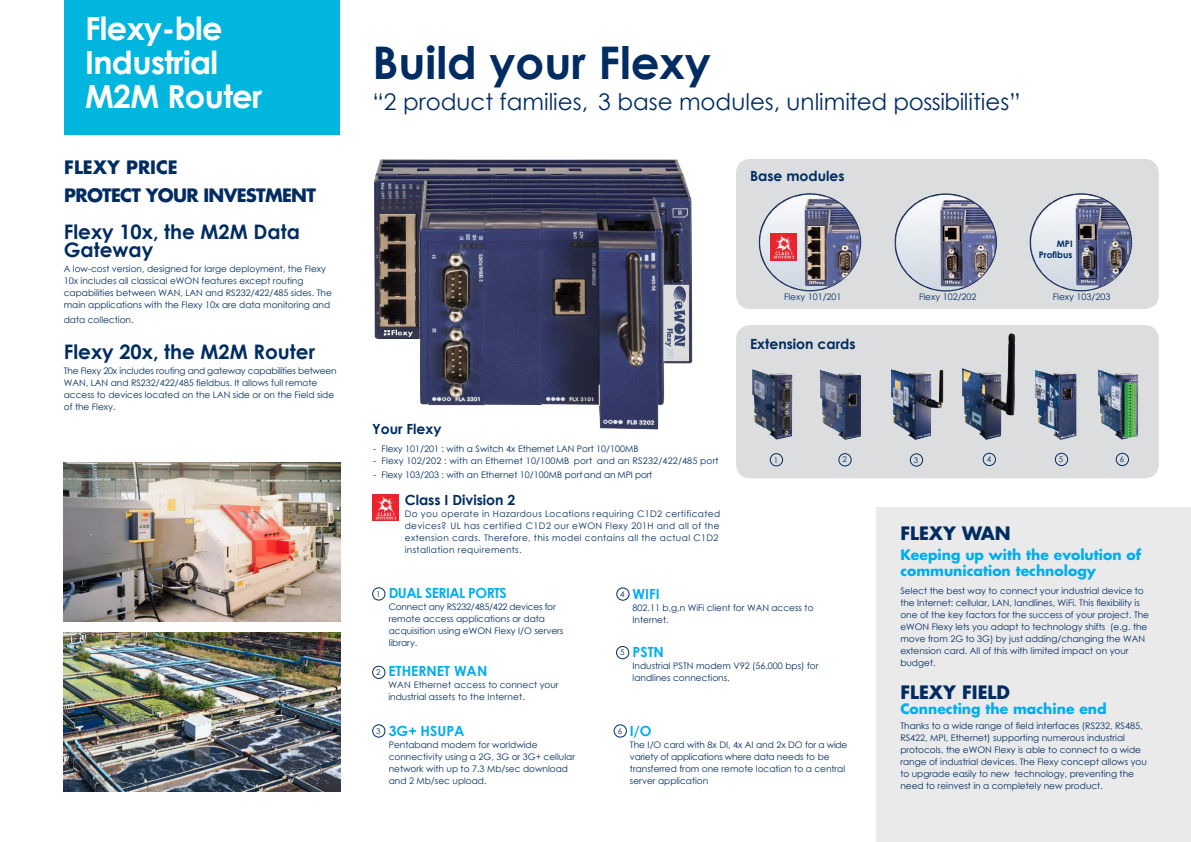
<style>
.page{position:relative;width:1191px;height:842px;background:#fff}
.page>*{position:absolute;margin:0;border:0;box-sizing:border-box;transform-origin:0 0}
.t1{font:700 45px "Century Gothic";color:#002c62}
.t2{font:700 32px/34px "Century Gothic";letter-spacing:-.02em;color:#fff}
.t3{font:23px "Century Gothic";color:#002c62}
.t4{font:700 20px/18px "Century Gothic";color:#002c62}
.t5{font:700 18px/28px "Futura Std";letter-spacing:-.04em;color:#002c62}
.t6{font:700 18px "Futura Std";color:#002c62}
.t7{font:700 14px/16px "Futura Std";color:#00aeef}
.t8{font:700 14px "Century Gothic";color:#002c62}
.t9{font:700 14px "Century Gothic";color:#00aeef}
.t10{font:700 14px "Century Gothic";letter-spacing:-.04em;color:#00aeef}
.t11{font:9px/12px "Century Gothic";color:#002c62}
.t12{font:9px/12px "Century Gothic";letter-spacing:.04em;color:#002c62}
.t13{font:9px/12px "Century Gothic";letter-spacing:.02em;color:#002c62}
.t14{font:700 9px/11px "Century Gothic";color:#002c62;text-align:right}
.t15{font:8px "Century Gothic";color:#002c62}
</style>
<div class="page">
<img style="left:64px;top:463px;width:276px;height:159px">
<img style="left:64px;top:633px;width:276px;height:158px">
<img style="left:374px;top:159px;width:319px;height:271px">
<div style="left:736px;top:159px;width:422px;height:150px;background:#dcdddf;border-radius:14px"></div>
<div style="left:736px;top:325px;width:422px;height:153px;background:#dcdddf;border-radius:14px"></div>
<img style="left:758px;top:193px;width:375px;height:99px">
<img style="left:820px;top:370px;width:41px;height:70px">
<img style="left:891px;top:369px;width:53px;height:71px">
<img style="left:962px;top:333px;width:53px;height:107px">
<img style="left:1035px;top:370px;width:42px;height:70px">
<img style="left:1097px;top:369px;width:42px;height:71px">
<div style="left:770px;top:453px;width:13px;height:13px;border:1px solid #002c62;border-radius:50%"></div>
<div style="left:838px;top:453px;width:13px;height:13px;border:1px solid #002c62;border-radius:50%"></div>
<div style="left:910px;top:454px;width:13px;height:12px;border:1px solid #002c62;border-radius:50%"></div>
<div style="left:983px;top:453px;width:12px;height:13px;border:1px solid #002c62;border-radius:50%"></div>
<div style="left:1055px;top:453px;width:12px;height:13px;border:1px solid #002c62;border-radius:50%"></div>
<div style="left:1116px;top:453px;width:12px;height:13px;border:1px solid #002c62;border-radius:50%"></div>
<div style="left:876px;top:507px;width:315px;height:335px;background:#eaeaeb"></div>
<img style="left:752px;top:369px;width:41px;height:71px">
<div style="left:64px;top:0;width:276px;height:135px;background:#00b6de"></div>
<div style="left:372px;top:587px;width:13px;height:13px;border:1px solid #002c62;border-radius:50%"></div>
<div style="left:372px;top:666px;width:13px;height:13px;border:1px solid #002c62;border-radius:50%"></div>
<div style="left:372px;top:725px;width:13px;height:12px;border:1px solid #002c62;border-radius:50%"></div>
<div style="left:616px;top:588px;width:13px;height:12px;border:1px solid #002c62;border-radius:50%"></div>
<div style="left:616px;top:646px;width:13px;height:13px;border:1px solid #002c62;border-radius:50%"></div>
<img style="left:770px;top:234px;width:26px;height:26px">
<div style="left:614px;top:725px;width:12px;height:12px;border:1px solid #002c62;border-radius:50%"></div>
<img style="left:372px;top:494px;width:26px;height:26px">
<h2 class="t2" style="left:85px;top:10px;width:179px">Flexy-ble<br>Industrial<br>M2M Router</h2>
<h1 class="t1" style="left:372px;top:29px;width:340px">Build your Flexy</h1>
<h3 class="t3" style="left:372px;top:86px;width:649px">“2 product families, 3 base modules, unlimited possibilities”</h3>
<h3 class="t5" style="left:64px;top:153px;width:253px">FLEXY PRICE<br>PROTECT YOUR INVESTMENT</h3>
<h3 class="t8" style="left:750px;top:166px;width:96px">Base modules</h3>
<h3 class="t4" style="left:64px;top:222px;width:237px">Flexy 10x, the M2M Data<br>Gateway</h3>
<p class="t11" style="left:64px;top:262px;width:270px">A low-cost version, designed for large deployment, the Flexy 10x includes all classical eWON features except routing capabilities between WAN, LAN and RS232/422/485 sides. The main applications with the Flexy 10x are data monitoring and</p>
<p class="t11" style="left:64px;top:313px;width:71px">data collection.</p>
<h3 class="t4" style="left:64px;top:342px;width:253px">Flexy 20x, the M2M Router</h3>
<p class="t11" style="left:64px;top:364px;width:274px">The Flexy 20x includes routing and gateway capabilities between WAN, LAN and RS232/422/485 fieldbus. It allows full remote access to devices located on the LAN side or on the Field side of the Flexy.</p>
<p class="t14" style="left:1038px;top:238px;width:35px">MPI<br>Profibus</p>
<p class="t11" style="left:784px;top:291px;width:59px">Flexy 101/201</p>
<p class="t11" style="left:919px;top:291px;width:59px">Flexy 102/202</p>
<p class="t11" style="left:1053px;top:291px;width:59px">Flexy 103/203</p>
<h3 class="t8" style="left:372px;top:418px;width:71px">Your Flexy</h3>
<p class="t11" style="left:373px;top:442px;width:267px">- Flexy 101/201 : with a Switch 4x Ethernet LAN Port 10/100MB</p>
<p class="t13" style="left:373px;top:455px;width:347px">- Flexy 102/202 : with an Ethernet 10/100MB port and an RS232/422/485 port</p>
<p class="t11" style="left:373px;top:468px;width:281px">- Flexy 103/203 : with an Ethernet 10/100MB port and an MPI port</p>
<h3 class="t8" style="left:405px;top:489px;width:112px">Class I Division 2</h3>
<p class="t12" style="left:405px;top:507px;width:317px">Do you operate in Hazardous Locations requiring C1D2 certificated devices? UL has certified C1D2 our eWON Flexy 201H and all of the extension cards. Therefore, this model contains all the actual C1D2 installation requirements.</p>
<h3 class="t8" style="left:750px;top:333px;width:107px">Extension cards</h3>
<p class="t15" style="left:774px;top:454px;width:6px">1</p>
<p class="t15" style="left:842px;top:453px;width:6px">2</p>
<p class="t15" style="left:914px;top:454px;width:6px">3</p>
<p class="t15" style="left:986px;top:454px;width:6px">4</p>
<p class="t15" style="left:1058px;top:454px;width:6px">5</p>
<p class="t15" style="left:1119px;top:454px;width:6px">6</p>
<h3 class="t6" style="left:900px;top:521px;width:112px">FLEXY WAN</h3>
<h3 class="t7" style="left:900px;top:547px;width:242px">Keeping up with the evolution of communication technology</h3>
<p class="t15" style="left:376px;top:588px;width:6px">1</p>
<p class="t15" style="left:376px;top:666px;width:6px">2</p>
<p class="t15" style="left:376px;top:725px;width:6px">3</p>
<h3 class="t10" style="left:389px;top:582px;width:120px">DUAL SERIAL PORTS</h3>
<p class="t11" style="left:389px;top:601px;width:176px">Connect any RS232/485/422 devices for remote access applications or data acquisition using eWON Flexy I/O servers library.</p>
<h3 class="t9" style="left:388px;top:661px;width:100px">ETHERNET WAN</h3>
<p class="t13" style="left:388px;top:679px;width:172px">WAN Ethernet access to connect your industrial assets to the Internet.</p>
<h3 class="t9" style="left:389px;top:720px;width:77px">3G+ HSUPA</h3>
<p class="t11" style="left:389px;top:738px;width:188px">Pentaband modem for worldwide connectivity using a 2G, 3G or 3G+ cellular network with up to 7.3 Mb/sec download and 2 Mb/sec upload.</p>
<p class="t15" style="left:620px;top:588px;width:6px">4</p>
<p class="t15" style="left:620px;top:647px;width:6px">5</p>
<h3 class="t9" style="left:632px;top:583px;width:29px">WIFI</h3>
<p class="t11" style="left:632px;top:601px;width:182px">802.11 b,g,n WiFi client for WAN access to<br>Internet.</p>
<h3 class="t9" style="left:632px;top:641px;width:33px">PSTN</h3>
<p class="t11" style="left:632px;top:660px;width:187px">Industrial PSTN modem V92 (56.000 bps) for landlines connections.</p>
<p class="t15" style="left:617px;top:725px;width:6px">6</p>
<h3 class="t9" style="left:630px;top:720px;width:23px">I/O</h3>
<p class="t11" style="left:630px;top:738px;width:219px">The I/O card with 8x DI, 4x AI and 2x DO for a wide variety of applications where data needs to be transferred from one remote location to a central server application</p>
<p class="t11" style="left:900px;top:585px;width:250px">Select the best way to connect your industrial device to the Internet: cellular, LAN, landlines, WiFi. This flexibility is one of the key factors for the success of your project. The eWON Flexy lets you adapt to technology shifts (e.g. the move from 2G to 3G) by just adding/changing the WAN extension card. All of this with limited impact on your budget.</p>
<h3 class="t6" style="left:900px;top:680px;width:111px">FLEXY FIELD</h3>
<h3 class="t7" style="left:900px;top:700px;width:208px">Connecting the machine end</h3>
<p class="t11" style="left:900px;top:720px;width:248px">Thanks to a wide range of field interfaces (RS232, RS485, RS422, MPI, Ethernet) supporting numerous industrial protocols, the eWON Flexy is able to connect to a wide range of industrial devices. The Flexy concept allows you to upgrade easily to new technology, preventing the need to reinvest in a completely new product.</p>
</div>
